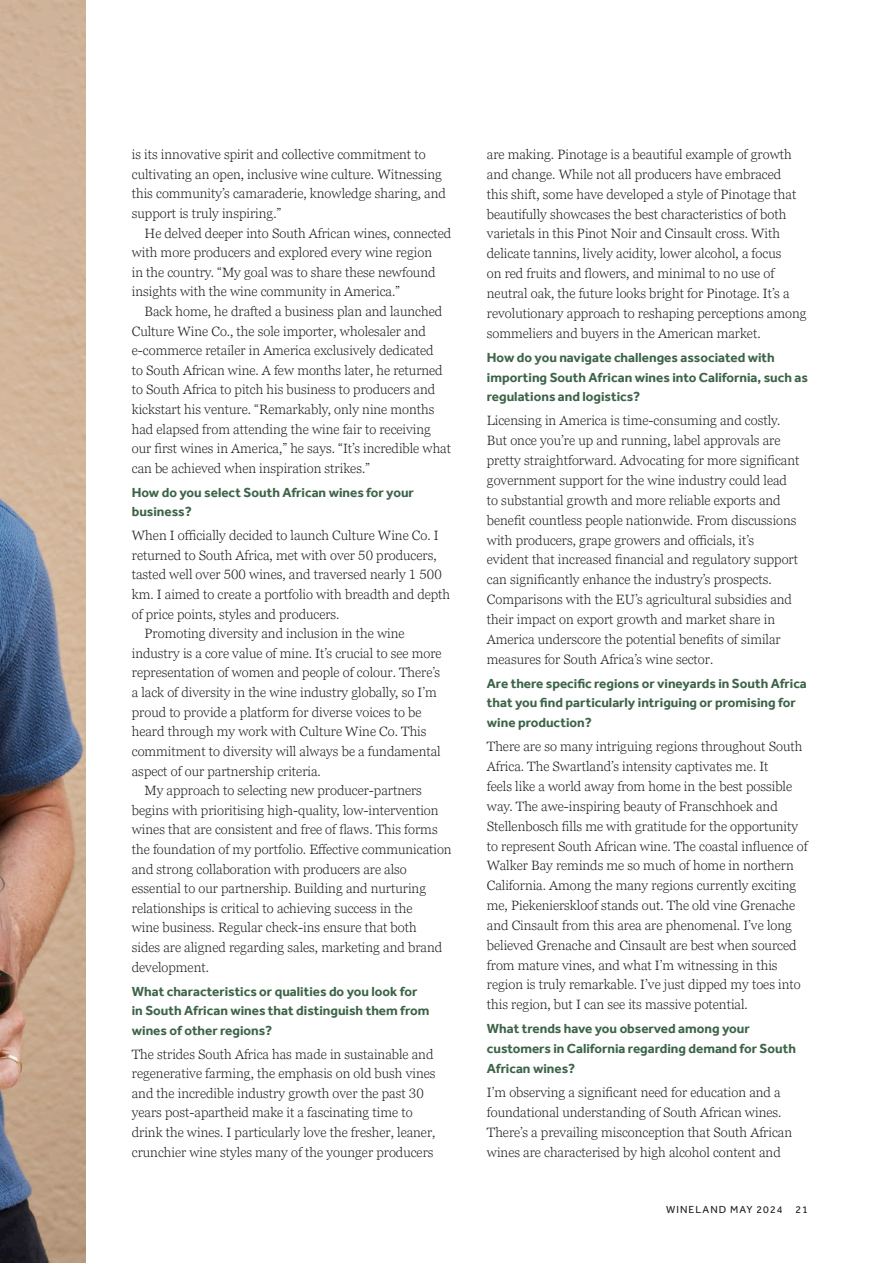
<style>
.page{position:relative;width:893px;height:1263px;background:#fff}
.page>*{position:absolute;margin:0;border:0;box-sizing:border-box;transform-origin:0 0}
.No_Spacing{font:300 13.5px/19.6px "Georgia Pro";color:#231f20}
.No_Spacing-2{font:700 13.5px/19.8px "Effra";color:#3d6448}
.t1{font:10.5px "Effra";letter-spacing:.1em;color:#231f20}
</style>
<div class="page">
<img style="left:0;top:0;width:85px;height:1263px">
<p class="No_Spacing" style="left:132px;top:145px;width:316px">is its innovative spirit and collective commitment to cultivating an open, inclusive wine culture. Witnessing this community’s camaraderie, knowledge sharing, and support is truly inspiring.”</p>
<p class="No_Spacing" style="left:132px;top:224px;width:321px;text-indent:13px">He delved deeper into South African wines, connected with more producers and explored every wine region<br>in the country. “My goal was to share these newfound insights with the wine community in America.”</p>
<p class="No_Spacing" style="left:132px;top:302px;width:321px;text-indent:13px">Back home, he drafted a business plan and launched Culture Wine Co., the sole importer, wholesaler and e-commerce retailer in America exclusively dedicated<br>to South African wine. A few months later, he returned to South Africa to pitch his business to producers and kickstart his venture. “Remarkably, only nine months had elapsed from attending the wine fair to receiving our first wines in America,” he says. “It’s incredible what can be achieved when inspiration strikes.”</p>
<p class="No_Spacing-2" style="left:132px;top:482px;width:284px">How do you select South African wines for your business?</p>
<p class="No_Spacing" style="left:132px;top:526px;width:320px">When I officially decided to launch Culture Wine Co. I returned to South Africa, met with over 50 producers, tasted well over 500 wines, and traversed nearly 1 500 km. I aimed to create a portfolio with breadth and depth of price points, styles and producers.</p>
<p class="No_Spacing" style="left:132px;top:624px;width:311px;text-indent:13px">Promoting diversity and inclusion in the wine industry is a core value of mine. It’s crucial to see more representation of women and people of colour. There’s a lack of diversity in the wine industry globally, so I’m proud to provide a platform for diverse voices to be heard through my work with Culture Wine Co. This commitment to diversity will always be a fundamental aspect of our partnership criteria.</p>
<p class="No_Spacing" style="left:132px;top:781px;width:321px;text-indent:13px">My approach to selecting new producer-partners begins with prioritising high-quality, low-intervention wines that are consistent and free of flaws. This forms the foundation of my portfolio. Effective communication and strong collaboration with producers are also essential to our partnership. Building and nurturing relationships is critical to achieving success in the<br>wine business. Regular check-ins ensure that both<br>sides are aligned regarding sales, marketing and brand development.</p>
<p class="No_Spacing-2" style="left:132px;top:981px;width:299px">What characteristics or qualities do you look for in South African wines that distinguish them from wines of other regions?</p>
<p class="No_Spacing" style="left:132px;top:1045px;width:305px">The strides South Africa has made in sustainable and regenerative farming, the emphasis on old bush vines and the incredible industry growth over the past 30 years post-apartheid make it a fascinating time to drink the wines. I particularly love the fresher, leaner, crunchier wine styles many of the younger producers</p>
<p class="No_Spacing" style="left:487px;top:145px;width:321px">are making. Pinotage is a beautiful example of growth and change. While not all producers have embraced<br>this shift, some have developed a style of Pinotage that beautifully showcases the best characteristics of both varietals in this Pinot Noir and Cinsault cross. With delicate tannins, lively acidity, lower alcohol, a focus<br>on red fruits and flowers, and minimal to no use of neutral oak, the future looks bright for Pinotage. It’s a revolutionary approach to reshaping perceptions among sommeliers and buyers in the American market.</p>
<p class="No_Spacing-2" style="left:487px;top:347px;width:323px">How do you navigate challenges associated with importing South African wines into California, such as regulations and logistics?</p>
<p class="No_Spacing" style="left:487px;top:411px;width:314px">Licensing in America is time-consuming and costly.<br>But once you’re up and running, label approvals are pretty straightforward. Advocating for more significant government support for the wine industry could lead to substantial growth and more reliable exports and benefit countless people nationwide. From discussions with producers, grape growers and officials, it’s evident that increased financial and regulatory support can significantly enhance the industry’s prospects.<br>Comparisons with the EU’s agricultural subsidies and their impact on export growth and market share in America underscore the potential benefits of similar measures for South Africa’s wine sector.</p>
<p class="No_Spacing-2" style="left:487px;top:673px;width:321px">Are there specific regions or vineyards in South Africa that you find particularly intriguing or promising for wine production?</p>
<p class="No_Spacing" style="left:487px;top:737px;width:322px">There are so many intriguing regions throughout South Africa. The Swartland’s intensity captivates me. It<br>feels like a world away from home in the best possible way. The awe-inspiring beauty of Franschhoek and Stellenbosch fills me with gratitude for the opportunity to represent South African wine. The coastal influence of Walker Bay reminds me so much of home in northern California. Among the many regions currently exciting me, Piekenierskloof stands out. The old vine Grenache and Cinsault from this area are phenomenal. I’ve long believed Grenache and Cinsault are best when sourced from mature vines, and what I’m witnessing in this region is truly remarkable. I’ve just dipped my toes into this region, but I can see its massive potential.</p>
<p class="No_Spacing-2" style="left:487px;top:1019px;width:311px">What trends have you observed among your customers in California regarding demand for South<br>African wines?</p>
<p class="No_Spacing" style="left:487px;top:1083px;width:307px">I’m observing a significant need for education and a foundational understanding of South African wines.<br>There’s a prevailing misconception that South African wines are characterised by high alcohol content and</p>
<p class="t1" style="left:666px;top:1203px;width:143px">WINELAND MAY 2024 21</p>
</div>
